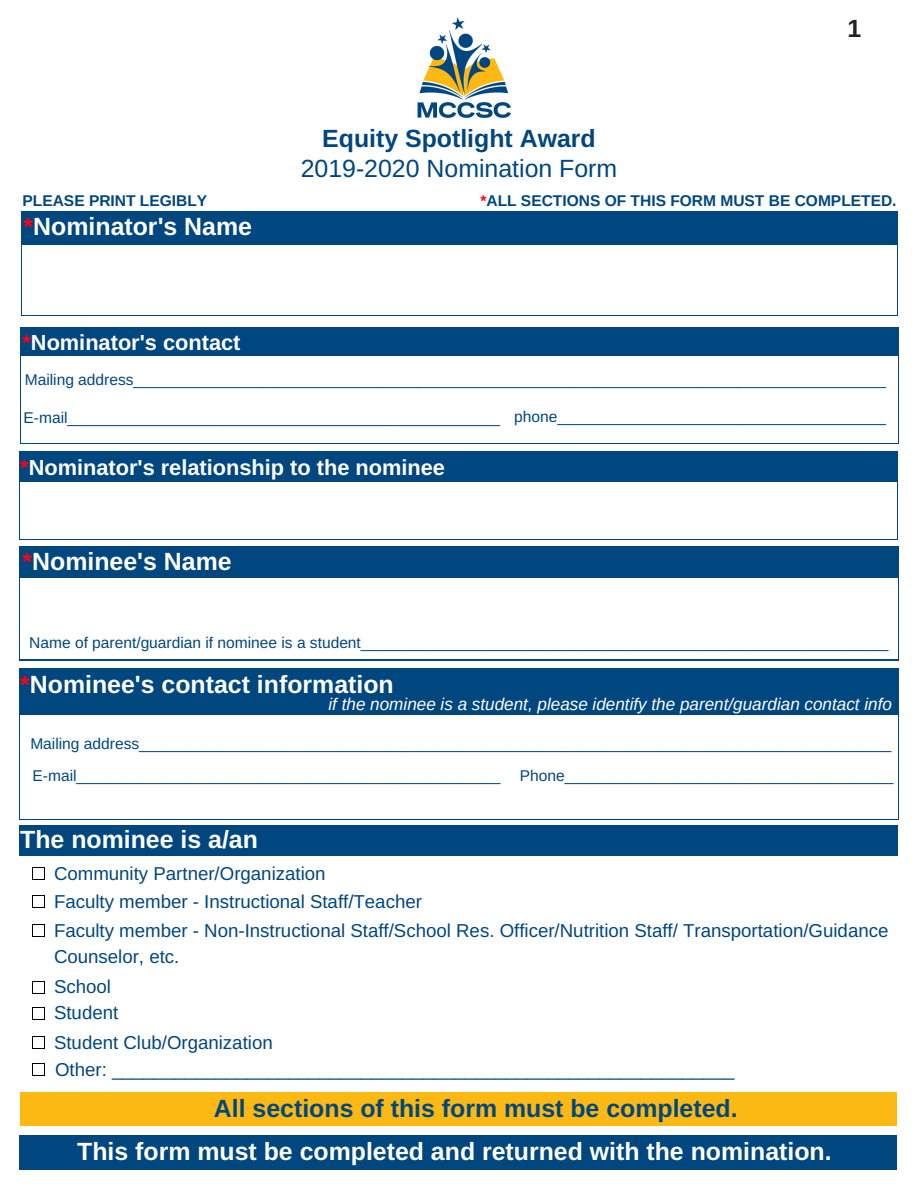
<style>
.page{position:relative;width:918px;height:1188px;background:#fff}
.page>*{position:absolute;margin:0;border:0;box-sizing:border-box;transform-origin:0 0}
.t1{font:700 24.9px "Arimo";color:#fff}
.t2{font:700 24.9px "Arimo";color:#00467f}
.t3{font:24.9px "Arimo";color:#00467f}
.t4{font:700 24.9px "Arimo";color:#222}
.t5{font:700 21.75px/30.3px "Arimo";color:#fff}
.t6{font:18.75px/28.7px "Arimo";color:#00467f}
.t7{font:18.75px "Arimo";color:#00467f}
.t8{font:italic 17.1px "Arimo";color:#fff}
.t9{font:15.6px/31.5px "Arimo";color:#00467f}
.t10{font:700 15.6px "Arimo";color:#00467f}
.s1{color:#ff0015}
.s2{color:#222}
</style>
<div class="page">
<div style="left:21px;top:212px;width:877px;height:104px;background:#00467f"></div>
<div style="left:23px;top:245px;width:874px;height:70px;background:#fff"></div>
<div style="left:20px;top:327px;width:879px;height:117px;background:#00467f"></div>
<div style="left:21px;top:357px;width:877px;height:86px;background:#fff"></div>
<div style="left:19px;top:451px;width:879px;height:89px;background:#00467f"></div>
<div style="left:19px;top:546px;width:880px;height:114px;background:#00467f"></div>
<div style="left:19px;top:668px;width:880px;height:152px;background:#00467f"></div>
<div style="left:19px;top:826px;width:879px;height:30px;background:#00467f"></div>
<svg style="left:33px;top:896px;width:12px;height:12px"></svg>
<div style="left:34px;top:897px;width:10px;height:10px;background:#fff"></div>
<img style="left:417px;top:17px;width:94px;height:101px">
<div style="left:19px;top:1135px;width:878px;height:35px;background:#00467f"></div>
<div style="left:20px;top:578px;width:878px;height:81px;background:#fff"></div>
<div style="left:20px;top:483px;width:877px;height:56px;background:#fff"></div>
<div style="left:20px;top:716px;width:878px;height:103px;background:#fff"></div>
<div style="left:20px;top:1092px;width:876px;height:34px;background:#fdb913"></div>
<svg style="left:33px;top:925px;width:12px;height:12px"></svg>
<div style="left:34px;top:926px;width:10px;height:10px;background:#fff"></div>
<svg style="left:33px;top:1007px;width:12px;height:12px"></svg>
<div style="left:34px;top:1008px;width:10px;height:10px;background:#fff"></div>
<svg style="left:33px;top:981px;width:12px;height:12px"></svg>
<div style="left:34px;top:982px;width:10px;height:10px;background:#fff"></div>
<p class="t10" style="left:22px;top:192px;width:186px">PLEASE PRINT LEGIBLY</p>
<h1 class="t1" style="left:24px;top:213px;width:230px"><span class="s1">*</span>Nominator's Name</h1>
<h1 class="t2" style="left:322px;top:125px;width:275px">Equity Spotlight Award</h1>
<h1 class="t3" style="left:301px;top:154px;width:318px">2019-2020 Nomination Form</h1>
<h1 class="t4" style="left:848px;top:15px;width:15px">1</h1>
<p class="t10" style="left:480px;top:192px;width:418px"><span class="s1">*</span>ALL SECTIONS OF THIS FORM MUST BE COMPLETED.</p>
<h2 class="t5" style="left:22px;top:327px;width:220px"><span class="s1">*</span>Nominator's contact information</h2>
<p class="t9" style="left:25px;top:364px;width:863px">Mailing address_______________________________________________________________________________________</p>
<p class="t9" style="left:24px;top:402px;width:864px">E-mail__________________________________________________ phone______________________________________</p>
<h2 class="t5" style="left:20px;top:452px;width:426px"><span class="s1">*</span>Nominator's relationship to the nominee</h2>
<h1 class="t1" style="left:22px;top:548px;width:211px"><span class="s1">*</span>Nominee's Name</h1>
<p class="t9" style="left:29px;top:627px;width:861px">Name of parent/guardian if nominee is a student_____________________________________________________________</p>
<h1 class="t1" style="left:20px;top:670px;width:375px"><span class="s1">*</span>Nominee's contact information</h1>
<p class="t8" style="left:328px;top:694px;width:565px">if the nominee is a student, please identify the parent/guardian contact info</p>
<p class="t9" style="left:30px;top:728px;width:864px">Mailing address_______________________________________________________________________________________<br>E-mail_________________________________________________ Phone______________________________________</p>
<h1 class="t1" style="left:20px;top:826px;width:239px">The nominee is a/an</h1>
<p class="t6" style="left:54px;top:859px;width:836px">Community Partner/Organization<br>Faculty member - Instructional Staff/Teacher<br>Faculty member - Non-Instructional Staff/School Res. Officer/Nutrition Staff/ Transportation/Guidance</p>
<p class="t6" style="left:54px;top:941px;width:127px;line-height:30.3px">Counselor, etc.<br>School</p>
<p class="t7" style="left:54px;top:1002px;width:66px">Student</p>
<p class="t6" style="left:54px;top:1028px;width:682px;line-height:27px">Student Club/Organization<br>Other: ____________________________________________________________</p>
<h1 class="t2" style="left:214px;top:1095px;width:525px">All sections of this form must be completed.</h1>
<h1 class="t1" style="left:77px;top:1137px;width:786px">This form must be completed and returned with the nomination. <span class="s2">1</span></h1>
</div>
